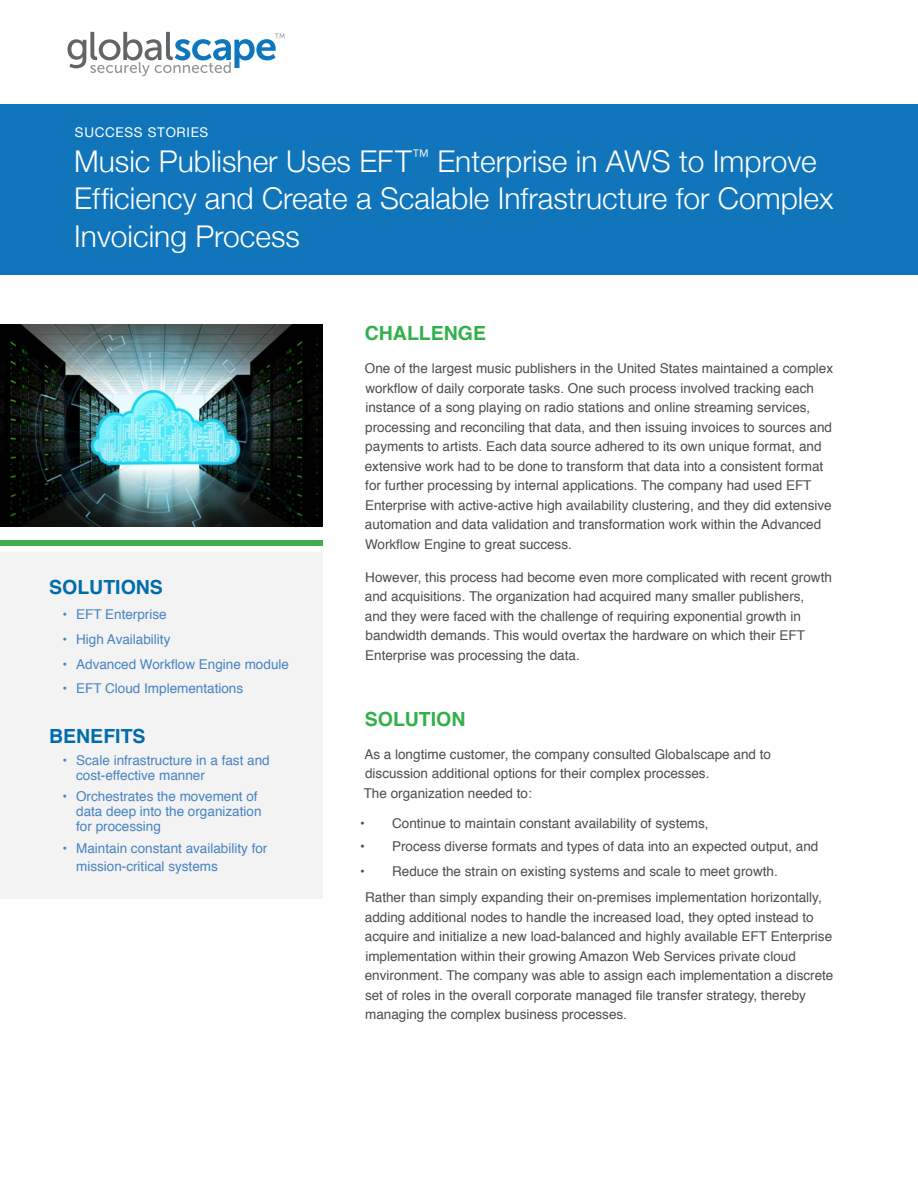
<style>
.page{position:relative;width:918px;height:1188px;background:#fff}
.page>*{position:absolute;margin:0;border:0;box-sizing:border-box;transform-origin:0 0}
.t1{font:300 30px/37.5px "Helvetica Neue";color:#fff}
.t2{font:700 19.5px "Helvetica";color:#32b04a}
.t3{font:700 19.5px "Helvetica";color:#006cab}
.t4{font:13.5px/19.5px "Helvetica";color:#4d4d4f}
.t5{font:13.5px/15px "Helvetica";color:#4783c2}
.t6{font:13.5px "Helvetica Neue LT Std";letter-spacing:.05em;color:#fff}
</style>
<div class="page">
<div style="left:0;top:104px;width:918px;height:170px;background:#1075ba"></div>
<div style="left:0;top:552px;width:322px;height:346px;background:#f3f3f3"></div>
<svg style="left:67px;top:32px;width:218px;height:44px"></svg>
<div style="left:0;top:540px;width:322px;height:6px;background:#41ad49"></div>
<img style="left:0;top:324px;width:322px;height:202px">
<p class="t6" style="left:75px;top:124px;width:135px">SUCCESS STORIES</p>
<h1 class="t1" style="left:74px;top:140px;width:761px">Music Publisher Uses EFT<sup>™</sup> Enterprise in AWS to Improve<br>Efficiency and Create a Scalable Infrastructure for Complex<br>Invoicing Process</h1>
<h2 class="t3" style="left:49px;top:572px;width:115px">SOLUTIONS</h2>
<p class="t5" style="left:63px;top:607px;width:106px">• EFT Enterprise</p>
<p class="t5" style="left:63px;top:632px;width:109px">• High Availability</p>
<p class="t5" style="left:63px;top:657px;width:228px">• Advanced Workflow Engine module</p>
<p class="t5" style="left:63px;top:682px;width:182px">• EFT Cloud Implementations</p>
<h2 class="t3" style="left:49px;top:720px;width:98px">BENEFITS</h2>
<p class="t5" style="left:76px;top:753px;width:195px;text-indent:-14px">• Scale infrastructure in a fast and cost-effective manner</p>
<p class="t5" style="left:76px;top:790px;width:187px;text-indent:-14px">• Orchestrates the movement of data deep into the organization for processing</p>
<p class="t5" style="left:76px;top:840px;width:193px;line-height:18px;text-indent:-14px">• Maintain constant availability for mission-critical systems</p>
<h2 class="t2" style="left:365px;top:318px;width:123px">CHALLENGE</h2>
<p class="t4" style="left:365px;top:359px;width:470px">One of the largest music publishers in the United States maintained a complex workflow of daily corporate tasks. One such process involved tracking each instance of a song playing on radio stations and online streaming services, processing and reconciling that data, and then issuing invoices to sources and payments to artists. Each data source adhered to its own unique format, and extensive work had to be done to transform that data into a consistent format for further processing by internal applications. The company had used EFT Enterprise with active-active high availability clustering, and they did extensive automation and data validation and transformation work within the Advanced Workflow Engine to great success.</p>
<p class="t4" style="left:365px;top:568px;width:469px">However, this process had become even more complicated with recent growth and acquisitions. The organization had acquired many smaller publishers,<br>and they were faced with the challenge of requiring exponential growth in bandwidth demands. This would overtax the hardware on which their EFT Enterprise was processing the data.</p>
<h2 class="t2" style="left:365px;top:703px;width:102px">SOLUTION</h2>
<p class="t4" style="left:364px;top:745px;width:409px">As a longtime customer, the company consulted Globalscape and to discussion additional options for their complex processes.<br>The organization needed to:</p>
<p class="t4" style="left:360px;top:814px;width:350px">• Continue to maintain constant availability of systems,</p>
<p class="t4" style="left:360px;top:837px;width:460px">• Process diverse formats and types of data into an expected output, and</p>
<p class="t4" style="left:365px;top:858px;width:458px;line-height:26.2px;text-indent:-5px">• Reduce the strain on existing systems and scale to meet growth.<br>Rather than simply expanding their on-premises implementation horizontally,</p>
<p class="t4" style="left:365px;top:908px;width:470px">adding additional nodes to handle the increased load, they opted instead to acquire and initialize a new load-balanced and highly available EFT Enterprise implementation within their growing Amazon Web Services private cloud environment. The company was able to assign each implementation a discrete set of roles in the overall corporate managed file transfer strategy, thereby managing the complex business processes.</p>
</div>
